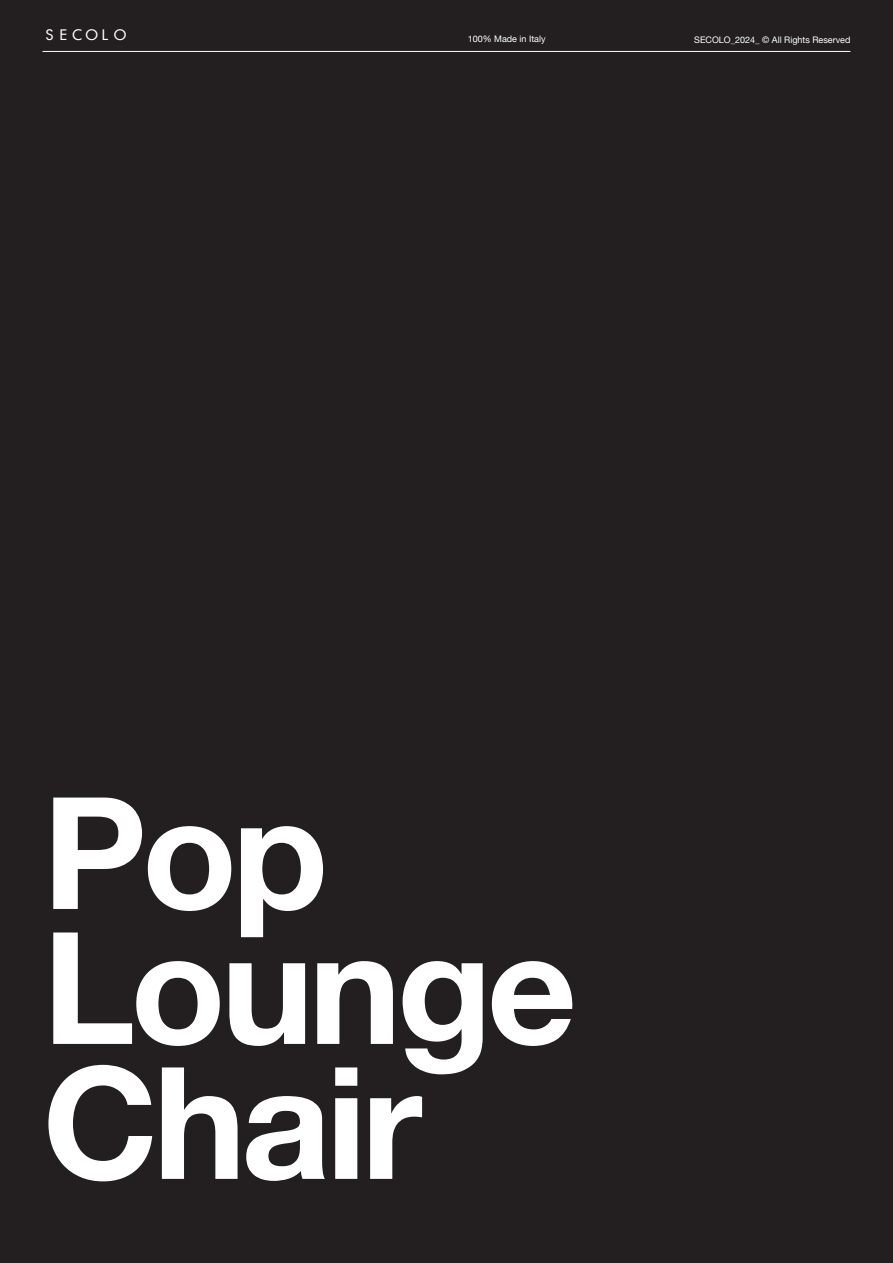
<style>
.page{position:relative;width:893px;height:1263px;background:#231f20}
.page>*{position:absolute;margin:0;border:0;box-sizing:border-box;transform-origin:0 0}
.t1{font:700 156px/135px "Helvetica Neue";letter-spacing:-.03em;color:#fff}
.t2{font:14.4px "Futurist Fixed Width";letter-spacing:-.03em;color:#fff}
.t3{font:9px "Helvetica Neue";color:#fff}
</style>
<div class="page">
<hr style="left:43px;top:51px;width:807px;height:1px;background:#fff">
<h2 class="t2" style="left:43px;top:26px;width:86px">SECOLO</h2>
<p class="t3" style="left:468px;top:34px;width:79px">100% Made in Italy</p>
<p class="t3" style="left:694px;top:34px;width:158px">SECOLO_2024_ © All Rights Reserved</p>
<h1 class="t1" style="left:43px;top:782px;width:536px">Pop<br>Lounge<br>Chair</h1>
</div>
